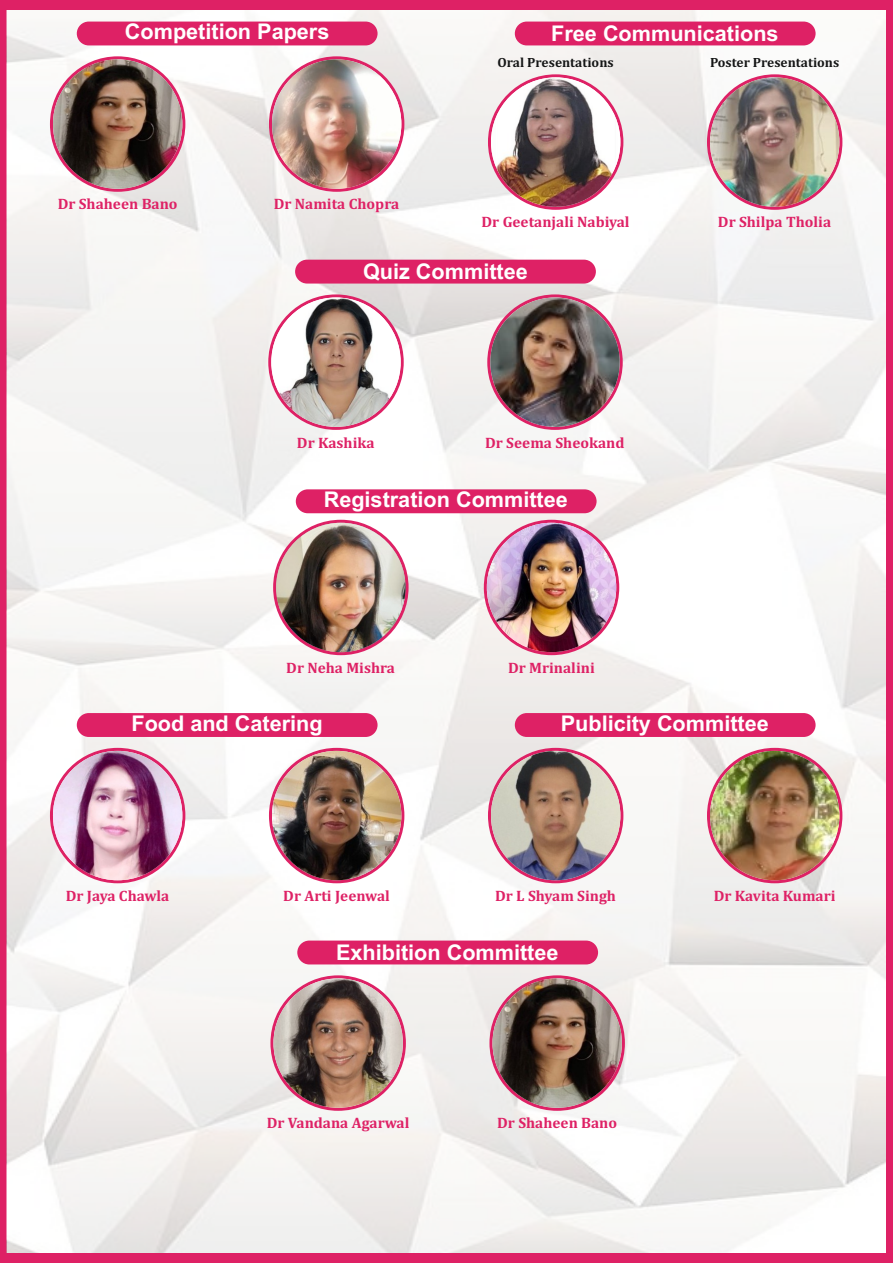
<style>
.page{position:relative;width:893px;height:1263px;background:#de2165}
.page>*{position:absolute;margin:0;border:0;box-sizing:border-box;transform-origin:0 0}
.t1{font:700 21.6px "Arial";color:#fff}
.t2{font:700 15.3px "Cambria";color:#de2165}
.t3{font:700 13.5px "Cambria";color:#151616}
</style>
<div class="page">
<img style="left:7px;top:10px;width:878px;height:1243px">
<div style="left:295px;top:260px;width:301px;height:24px;background:#de2165;border-radius:12px"></div>
<svg style="left:268px;top:294px;width:136px;height:136px"></svg>
<svg style="left:487px;top:294px;width:136px;height:136px"></svg>
<img style="left:490px;top:297px;width:130px;height:130px;border-radius:50%">
<img style="left:271px;top:297px;width:130px;height:130px;border-radius:50%">
<svg style="left:270px;top:975px;width:136px;height:136px"></svg>
<svg style="left:489px;top:975px;width:136px;height:136px"></svg>
<div style="left:297px;top:940px;width:301px;height:24px;background:#de2165;border-radius:12px"></div>
<img style="left:492px;top:978px;width:130px;height:130px;border-radius:50%">
<img style="left:273px;top:978px;width:130px;height:130px;border-radius:50%">
<div style="left:77px;top:22px;width:301px;height:23px;background:#de2165;border-radius:12px"></div>
<svg style="left:50px;top:56px;width:135px;height:136px"></svg>
<svg style="left:269px;top:56px;width:135px;height:136px"></svg>
<img style="left:272px;top:59px;width:129px;height:130px;border-radius:50%">
<svg style="left:488px;top:74px;width:135px;height:136px"></svg>
<svg style="left:707px;top:74px;width:135px;height:136px"></svg>
<div style="left:515px;top:22px;width:301px;height:23px;background:#de2165;border-radius:12px"></div>
<img style="left:491px;top:77px;width:129px;height:130px;border-radius:50%">
<img style="left:710px;top:77px;width:129px;height:130px;border-radius:50%">
<img style="left:53px;top:59px;width:129px;height:130px;border-radius:50%">
<div style="left:77px;top:713px;width:301px;height:24px;background:#de2165;border-radius:12px"></div>
<svg style="left:50px;top:748px;width:135px;height:135px"></svg>
<svg style="left:269px;top:748px;width:135px;height:135px"></svg>
<svg style="left:488px;top:748px;width:135px;height:135px"></svg>
<svg style="left:707px;top:748px;width:135px;height:135px"></svg>
<div style="left:515px;top:713px;width:301px;height:24px;background:#de2165;border-radius:12px"></div>
<img style="left:272px;top:751px;width:129px;height:129px;border-radius:50%">
<img style="left:491px;top:751px;width:129px;height:129px;border-radius:50%">
<img style="left:710px;top:751px;width:129px;height:129px;border-radius:50%">
<img style="left:53px;top:751px;width:129px;height:129px;border-radius:50%">
<div style="left:296px;top:489px;width:301px;height:24px;background:#de2165;border-radius:12px"></div>
<svg style="left:273px;top:520px;width:136px;height:135px"></svg>
<img style="left:276px;top:523px;width:129px;height:129px;border-radius:50%">
<svg style="left:484px;top:520px;width:135px;height:135px"></svg>
<img style="left:487px;top:523px;width:129px;height:129px;border-radius:50%">
<h1 class="t1" style="left:125px;top:24px;width:206px">Competition Papers</h1>
<h1 class="t1" style="left:551px;top:26px;width:229px">Free Communications</h1>
<p class="t3" style="left:498px;top:56px;width:118px">Oral Presentations</p>
<p class="t3" style="left:710px;top:56px;width:131px">Poster Presentations</p>
<p class="t2" style="left:58px;top:197px;width:121px">Dr Shaheen Bano</p>
<p class="t2" style="left:274px;top:197px;width:127px">Dr Namita Chopra</p>
<p class="t2" style="left:482px;top:215px;width:150px">Dr Geetanjali Nabiyal</p>
<p class="t2" style="left:718px;top:215px;width:115px">Dr Shilpa Tholia</p>
<h1 class="t1" style="left:363px;top:263px;width:166px">Quiz Committee</h1>
<p class="t2" style="left:297px;top:436px;width:79px">Dr Kashika</p>
<p class="t2" style="left:485px;top:436px;width:141px">Dr Seema Sheokand</p>
<h1 class="t1" style="left:324px;top:491px;width:246px">Registration Committee</h1>
<p class="t2" style="left:286px;top:661px;width:110px">Dr Neha Mishra</p>
<p class="t2" style="left:508px;top:661px;width:88px">Dr Mrinalini</p>
<h1 class="t1" style="left:131px;top:715px;width:193px">Food and Catering</h1>
<h1 class="t1" style="left:561px;top:715px;width:210px">Publicity Committee</h1>
<p class="t2" style="left:66px;top:889px;width:105px">Dr Jaya Chawla</p>
<p class="t2" style="left:495px;top:889px;width:122px">Dr L Shyam Singh</p>
<p class="t2" style="left:714px;top:889px;width:123px">Dr Kavita Kumari</p>
<p class="t2" style="left:283px;top:889px;width:108px">Dr Arti Jeenwal</p>
<h1 class="t1" style="left:336px;top:944px;width:224px">Exhibition Committee</h1>
<p class="t2" style="left:267px;top:1116px;width:144px">Dr Vandana Agarwal</p>
<p class="t2" style="left:497px;top:1116px;width:121px">Dr Shaheen Bano</p>
</div>
